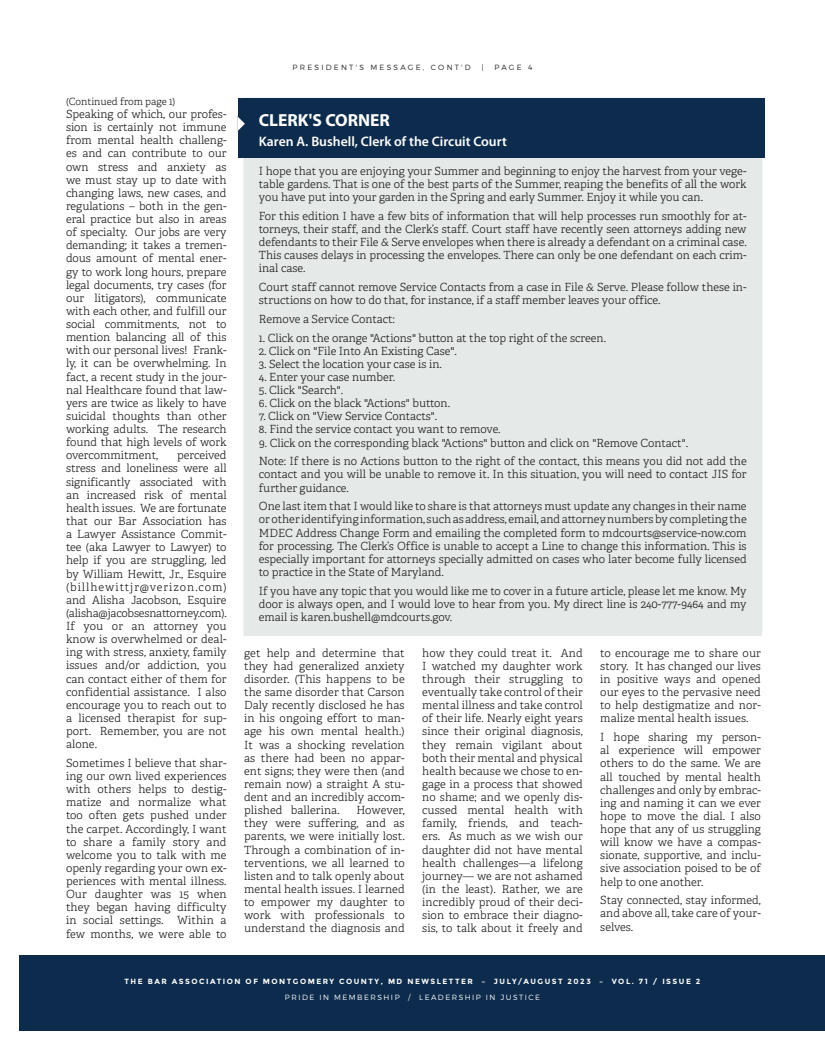
<style>
.page{position:relative;width:825px;height:1050px;background:#fff}
.page>*{position:absolute;margin:0;border:0;box-sizing:border-box;transform-origin:0 0}
.Headline{font:700 17.5px "Myriad Pro";color:#fff}
.Subhead{font:600 13.75px "Myriad Pro";color:#fff}
.Paragraph{font:300 11.25px/13.1px "Adelle";color:#231f20;text-align:justify}
.t1{font:300 10px "Adelle";color:#231f20}
.t2{font:700 7.5px "Montserrat";letter-spacing:.2em;color:#fff}
.t3{font:300 7.5px "Montserrat";letter-spacing:.2em;color:#fff}
.t4{font:300 7.5px "Montserrat";letter-spacing:.3em;color:#231f20}
</style>
<div class="page">
<div style="left:19px;top:956px;width:806px;height:75px;background:#0d2c4d"></div>
<div style="left:243px;top:97px;width:519px;height:539px;background:#e5eae8"></div>
<div style="left:238px;top:98px;width:527px;height:60px;background:#0d2c4d"></div>
<p class="t1" style="left:66px;top:95px;width:111px">(Continued from page 1)</p>
<p class="Paragraph" style="left:66px;top:108px;width:162px">Speaking of which, our profes&shy;sion is certainly not immune from mental health challeng&shy;es and can contribute to our own stress and anxiety as we must stay up to date with changing laws, new cases, and regulations – both in the gen&shy;eral practice but also in areas of specialty. Our jobs are very demanding; it takes a tremen&shy;dous amount of mental ener&shy;gy to work long hours, prepare legal documents, try cases (for our litigators), communicate with each other, and fulfill our social commitments, not to mention balancing all of this with our personal lives! Frank&shy;ly, it can be overwhelming. In fact, a recent study in the jour&shy;nal Healthcare found that law&shy;yers are twice as likely to have suicidal thoughts than other working adults. The research found that high levels of work overcommitment,</p>
<p class="Paragraph" style="left:66px;top:449px;width:162px;text-indent:111px">perceived stress and loneliness were all significantly associated with an increased risk of mental health issues. We are fortunate that our Bar Association has a Lawyer Assistance Commit&shy;tee (aka Lawyer to Lawyer) to help if you are struggling, led by William Hewitt, Jr., Esquire (billhewittjr@verizon.com) and Alisha Jacobson, Esquire (alisha@jacobsesnattorney.com).<br>If you or an attorney you know is overwhelmed or deal&shy;ing with stress, anxiety, family issues and/or addiction, you can contact either of them for confidential assistance. I also encourage you to reach out to a licensed therapist for sup&shy;port. Remember, you are not alone.</p>
<p class="Paragraph" style="left:66px;top:757px;width:162px">Sometimes I believe that shar&shy;ing our own lived experiences with others helps to destig&shy;matize and normalize what too often gets pushed under the carpet. Accordingly, I want to share a family story and welcome you to talk with me openly regarding your own ex&shy;periences with mental illness.<br>Our daughter was 15 when they began having difficulty in social settings. Within a few months, we were able to</p>
<p class="t4" style="left:292px;top:63px;width:180px">PRESIDENT'S MESSAGE, CONT'D</p>
<p class="t4" style="left:482px;top:63px;width:3px">|</p>
<p class="t4" style="left:494px;top:63px;width:40px">PAGE 4</p>
<p class="Headline" style="left:259px;top:109px;width:133px">CLERK'S CORNER</p>
<p class="Subhead" style="left:259px;top:133px;width:249px">Karen A. Bushell, Clerk of the Circuit Court</p>
<p class="Paragraph" style="left:259px;top:164px;width:489px">I hope that you are enjoying your Summer and beginning to enjoy the harvest from your vege&shy;table gardens. That is one of the best parts of the Summer, reaping the benefits of all the work you have put into your garden in the Spring and early Summer. Enjoy it while you can.</p>
<p class="Paragraph" style="left:259px;top:209px;width:489px">For this edition I have a few bits of information that will help processes run smoothly for at&shy;torneys, their staff, and the Clerk’s staff. Court staff have recently seen attorneys adding new defendants to their File &amp; Serve envelopes when there is already a defendant on a criminal case.<br>This causes delays in processing the envelopes. There can only be one defendant on each crim&shy;inal case.</p>
<p class="Paragraph" style="left:259px;top:281px;width:489px">Court staff cannot remove Service Contacts from a case in File &amp; Serve. Please follow these in&shy;structions on how to do that, for instance, if a staff member leaves your office.</p>
<p class="Paragraph" style="left:259px;top:312px;width:138px">Remove a Service Contact:</p>
<p class="Paragraph" style="left:259px;top:331px;width:349px">1. Click on the orange "Actions" button at the top right of the screen.</p>
<p class="Paragraph" style="left:259px;top:344px;width:199px">2. Click on "File Into An Existing Case".</p>
<p class="Paragraph" style="left:259px;top:357px;width:184px">3. Select the location your case is in.</p>
<p class="Paragraph" style="left:259px;top:371px;width:138px">4. Enter your case number.</p>
<p class="Paragraph" style="left:259px;top:384px;width:86px">5. Click "Search".</p>
<p class="Paragraph" style="left:259px;top:397px;width:193px">6. Click on the black "Actions" button.</p>
<p class="Paragraph" style="left:259px;top:410px;width:180px">7. Click on "View Service Contacts".</p>
<p class="Paragraph" style="left:259px;top:423px;width:243px">8. Find the service contact you want to remove.</p>
<p class="Paragraph" style="left:259px;top:436px;width:431px">9. Click on the corresponding black "Actions" button and click on "Remove Contact".</p>
<p class="Paragraph" style="left:259px;top:455px;width:489px">Note: If there is no Actions button to the right of the contact, this means you did not add the contact and you will be unable to remove it. In this situation, you will need to contact JIS for further guidance.</p>
<p class="Paragraph" style="left:259px;top:500px;width:489px">One last item that I would like to share is that attorneys must update any changes in their name or other identifying information, such as address, email, and attorney numbers by completing the MDEC Address Change Form and emailing the completed form to mdcourts@service-now.com for processing. The Clerk’s Office is unable to accept a Line to change this information. This is especially important for attorneys specially admitted on cases who later become fully licensed to practice in the State of Maryland.</p>
<p class="Paragraph" style="left:259px;top:584px;width:489px">If you have any topic that you would like me to cover in a future article, please let me know. My door is always open, and I would love to hear from you. My direct line is 240-777-9464 and my email is karen.bushell@mdcourts.gov.</p>
<p class="Paragraph" style="left:244px;top:646px;width:162px">get help and determine that they had generalized anxiety disorder. (This happens to be the same disorder that Carson Daly recently disclosed he has in his ongoing effort to man&shy;age his own mental health.)<br>It was a shocking revelation as there had been no appar&shy;ent signs; they were then (and remain now) a straight A stu&shy;dent and an incredibly accom&shy;plished ballerina.</p>
<p class="Paragraph" style="left:422px;top:646px;width:162px">how they could treat it. And I watched my daughter work through their struggling to eventually take control of their mental illness and take control of their life. Nearly eight years since their original diagnosis, they remain vigilant about both their mental and physical health because we chose to en&shy;gage in a process that showed no shame; and we openly dis&shy;cussed mental health with family, friends, and teach&shy;ers. As much as we wish our daughter did not have mental health challenges—a lifelong journey— we are not ashamed (in the least). Rather, we are incredibly proud of their deci&shy;sion to embrace their diagno&shy;sis, to talk about it freely and</p>
<p class="Paragraph" style="left:600px;top:646px;width:162px">to encourage me to share our story. It has changed our lives in positive ways and opened our eyes to the pervasive need to help destigmatize and nor&shy;malize mental health issues.</p>
<p class="Paragraph" style="left:600px;top:731px;width:162px">I hope sharing my person&shy;al experience will empower others to do the same. We are all touched by mental health challenges and only by embrac&shy;ing and naming it can we ever hope to move the dial. I also hope that any of us struggling will know we have a compas&shy;sionate, supportive, and inclu&shy;sive association poised to be of help to one another.</p>
<p class="Paragraph" style="left:600px;top:894px;width:162px">Stay connected, stay informed, and above all, take care of your&shy;selves.</p>
<p class="Paragraph" style="left:244px;top:804px;width:162px;text-indent:112px">However, they were suffering, and as parents, we were initially lost.<br>Through a combination of in&shy;terventions, we all learned to listen and to talk openly about mental health issues. I learned to empower my daughter to work with professionals to understand the diagnosis and</p>
<p class="t2" style="left:125px;top:977px;width:577px">THE BAR ASSOCIATION OF MONTGOMERY COUNTY, MD NEWSLETTER – JULY/AUGUST 2023 – VOL. 71 / ISSUE 2</p>
<p class="t3" style="left:285px;top:993px;width:257px">PRIDE IN MEMBERSHIP / LEADERSHIP IN JUSTICE</p>
</div>
